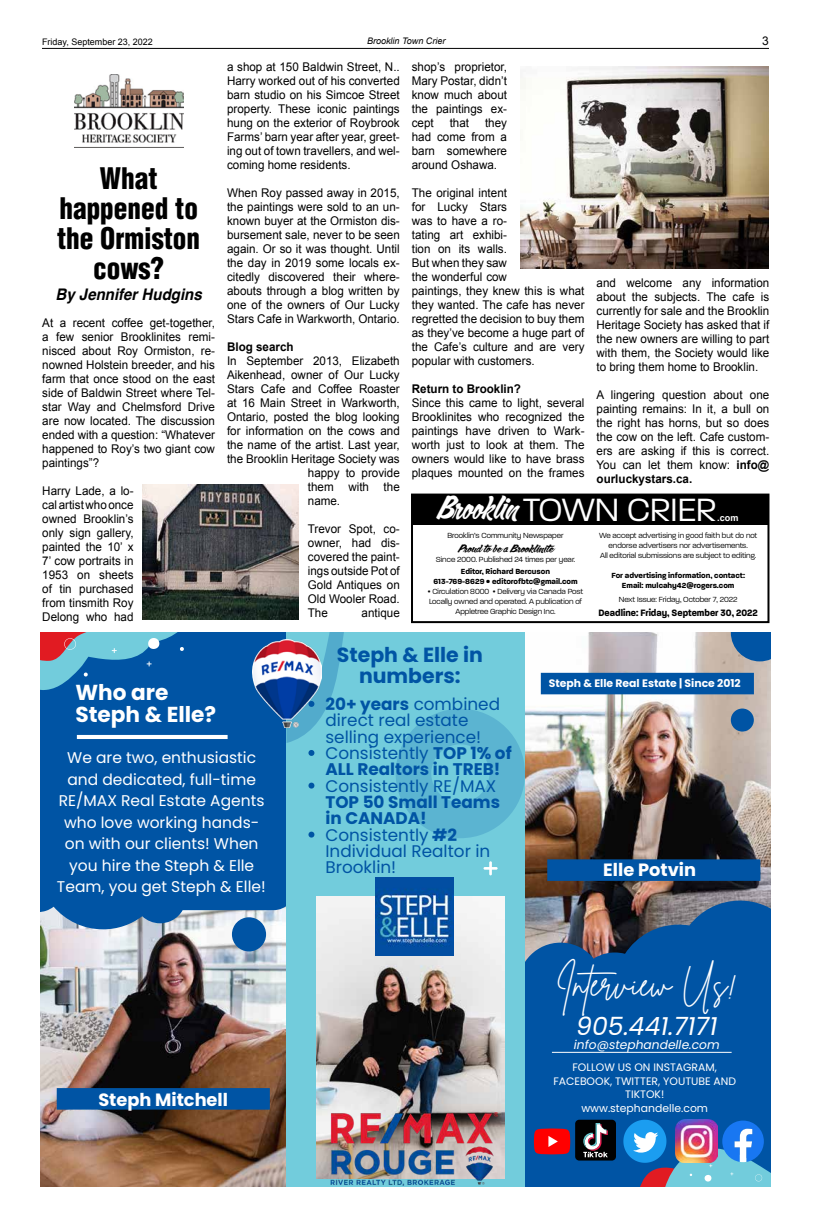
<style>
.page{position:relative;width:819px;height:1224px;background:#fff}
.page>*{position:absolute;margin:0;border:0;box-sizing:border-box;transform-origin:0 0}
.t1{font:35.2px "Brittany Signature";color:#fff}
.t2{font:300 34.8px "Paralucent";color:#fff}
.t3{font:900 condensed 29px/30px "Helvetica";color:#000;text-align:center;scale:.94 1}
.t4{font:italic 25.1px "Poppins";color:#fff}
.t5{font:700 21.7px/21.7px "Poppins";color:#fff}
.t6{font:700 20.4px/20px "Poppins";color:#0054a4;text-align:center}
.t7{font:700 17.8px "Poppins";color:#fff}
.t8{font:16.8px/16.3px "Poppins";color:#0054a4}
.t9{font:italic 700 16px "Helvetica";color:#000;scale:.94 1}
.t10{font:15.5px/21.5px "Poppins";color:#fff;text-align:center}
.t11{font:italic 12.3px "Poppins";color:#fff}
.t12{font:12px/14px "Arial";color:#000;text-align:justify}
.t13{font:700 12px "Arial";color:#000}
.t14{font:10.8px/13.5px "Poppins";color:#fff;text-align:center}
.t15{font:700 10.8px "Poppins";color:#fff}
.t16{font:700 10px "Paralucent";color:#000;scale:.93 1}
.t17{font:10px "Calgary Script OT";color:#000;scale:1.24 1}
.t18{font:700 9.1px "Arial";color:#fff}
.t19{font:9px "Arial";color:#000}
.t20{font:italic 9px "Arial";color:#000}
.t21{font:300 8px/10px "Paralucent";color:#000;text-align:center}
.t22{font:700 8px/10px "Paralucent";color:#000;text-align:center}
.s1{font-weight:700}
.s2{font-family:"Calgary Script OT";font-weight:400;font-size:30px}
</style>
<div class="page">
<hr style="left:42px;top:48px;width:727px;height:1px;background:#000">
<div style="left:411px;top:494px;width:358px;height:129px;border:2px solid #000"></div>
<div style="left:412px;top:495px;width:356px;height:29px;background:#000"></div>
<img style="left:75px;top:74px;width:109px;height:73px">
<div style="left:40px;top:633px;width:731px;height:554px;background:#0054a4"></div>
<img style="left:525px;top:633px;width:246px;height:328px">
<img style="left:40px;top:929px;width:246px;height:258px">
<div style="left:541px;top:673px;width:213px;height:21px;background:#0054a4"></div>
<svg style="left:575px;top:901px;width:196px;height:151px"></svg>
<hr style="left:552px;top:1052px;width:180px;height:1px;background:#fff">
<div style="left:518px;top:943px;width:85px;height:84px;background:#0054a4;border-radius:50%"></div>
<div style="left:232px;top:917px;width:34px;height:34px;background:#0054a4;border-radius:50%"></div>
<svg style="left:731px;top:633px;width:40px;height:28px"></svg>
<div style="left:731px;top:709px;width:23px;height:23px;background:#0054a4;border-radius:50%"></div>
<svg style="left:40px;top:906px;width:246px;height:23px"></svg>
<div style="left:286px;top:633px;width:239px;height:554px;background:#72ccdc"></div>
<svg style="left:40px;top:633px;width:144px;height:57px"></svg>
<svg style="left:286px;top:633px;width:389px;height:110px"></svg>
<svg style="left:484px;top:861px;width:14px;height:14px"></svg>
<svg style="left:396px;top:709px;width:129px;height:129px"></svg>
<hr style="left:77px;top:735px;width:151px;height:4px;background:#fff">
<img style="left:316px;top:896px;width:188px;height:282px">
<img style="left:375px;top:877px;width:78px;height:78px">
<div style="left:57px;top:1088px;width:213px;height:22px;background:#0054a4"></div>
<div style="left:547px;top:859px;width:213px;height:22px;background:#0054a4"></div>
<img style="left:623px;top:1120px;width:148px;height:67px">
<svg style="left:534px;top:1129px;width:36px;height:25px"></svg>
<div style="left:575px;top:1120px;width:41px;height:41px;background:#010101;border-radius:4px"></div>
<svg style="left:583px;top:1123px;width:25px;height:34px"></svg>
<img style="left:331px;top:1112px;width:167px;height:73px">
<img style="left:252px;top:640px;width:70px;height:88px">
<svg style="left:308px;top:701px;width:6px;height:6px"></svg>
<svg style="left:308px;top:750px;width:6px;height:6px"></svg>
<svg style="left:308px;top:783px;width:6px;height:6px"></svg>
<svg style="left:308px;top:832px;width:6px;height:6px"></svg>
<img style="left:143px;top:485px;width:156px;height:135px">
<img style="left:521px;top:66px;width:248px;height:203px">
<p class="t19" style="left:42px;top:36px;width:112px">Friday, September 23, 2022</p>
<p class="t20" style="left:367px;top:35px;width:80px">Brooklin Town Crier</p>
<p class="t12" style="left:762px;top:34px;width:8px">3</p>
<h3 class="t3" style="left:57px;top:163px;width:154px">What happened to the Ormiston cows?</h3>
<h3 class="t9" style="left:56px;top:285px;width:157px">By Jennifer Hudgins</h3>
<p class="t12" style="left:42px;top:316px;width:174px">At a recent coffee get-together, a few senior Brooklinites remi&shy;nisced about Roy Ormiston, re&shy;nowned Holstein breeder, and his farm that once stood on the east side of Baldwin Street where Tel&shy;star Way and Chelmsford Drive are now located. The discussion ended with a question: “Whatever happened to Roy’s two giant cow paintings”?</p>
<p class="t12" style="left:42px;top:484px;width:93px">Harry Lade, a lo&shy;cal artist who once owned Brooklin’s only sign gallery, painted the 10’ x 7’ cow portraits in 1953 on sheets of tin purchased from tinsmith Roy Delong who had</p>
<p class="t12" style="left:227px;top:60px;width:174px">a shop at 150 Baldwin Street, N..<br>Harry worked out of his converted barn studio on his Simcoe Street property. These iconic paintings hung on the exterior of Roybrook Farms’ barn year after year, greet&shy;ing out of town travellers, and wel&shy;coming home residents.</p>
<p class="t12" style="left:227px;top:186px;width:174px">When Roy passed away in 2015, the paintings were sold to an un&shy;known buyer at the Ormiston dis&shy;bursement sale, never to be seen again. Or so it was thought. Until the day in 2019 some locals ex&shy;citedly discovered their where&shy;abouts through a blog written by one of the owners of Our Lucky Stars Cafe in Warkworth, Ontario.</p>
<p class="t13" style="left:227px;top:339px;width:68px">Blog search</p>
<p class="t12" style="left:227px;top:354px;width:174px">In September 2013, Elizabeth</p>
<p class="t12" style="left:227px;top:368px;width:174px">Aikenhead, owner of Our Lucky</p>
<p class="t12" style="left:227px;top:382px;width:174px">Stars Cafe and Coffee Roaster</p>
<p class="t12" style="left:227px;top:396px;width:174px">at 16 Main Street in Warkworth,</p>
<p class="t12" style="left:227px;top:410px;width:174px">Ontario, posted the blog looking</p>
<p class="t12" style="left:227px;top:424px;width:174px">for information on the cows and</p>
<p class="t12" style="left:227px;top:438px;width:174px">the name of the artist. Last year,</p>
<p class="t12" style="left:227px;top:452px;width:174px">the Brooklin Heritage Society was</p>
<p class="t12" style="left:308px;top:466px;width:93px">happy to provide</p>
<p class="t12" style="left:308px;top:480px;width:93px">them with the</p>
<p class="t12" style="left:308px;top:494px;width:34px">name.</p>
<p class="t12" style="left:308px;top:522px;width:93px">Trevor Spot, co&shy;owner, had dis&shy;covered the paint&shy;ings outside Pot of Gold Antiques on Old Wooler Road.<br>The</p>
<p class="t12" style="left:362px;top:606px;width:40px">antique</p>
<p class="t12" style="left:412px;top:60px;width:97px">shop’s proprietor, Mary Postar, didn’t know much about the paintings ex&shy;cept</p>
<p class="t12" style="left:412px;top:116px;width:97px;text-indent:73px">they had come from a barn somewhere around Oshawa.</p>
<p class="t12" style="left:412px;top:186px;width:174px;text-align:left">The original intent<br>for Lucky Stars<br>was to have a ro-<br>tating art exhibi-<br>tion on its walls.<br>But when they saw<br>the wonderful cow<br>paintings, they knew this is what they wanted. The cafe has never regretted the decision to buy them as they’ve become a huge part of the Cafe’s culture and are very popular with customers.</p>
<p class="t13" style="left:412px;top:381px;width:111px">Return to Brooklin?</p>
<p class="t12" style="left:412px;top:396px;width:174px">Since this came to light, several Brooklinites who recognized the paintings have driven to Wark&shy;worth just to look at them. The owners would like to have brass plaques mounted on the frames</p>
<p class="t12" style="left:450px;top:116px;width:21px">that</p>
<p class="t12" style="left:597px;top:276px;width:174px">and welcome any information about the subjects. The cafe is currently for sale and the Brooklin Heritage Society has asked that if the new owners are willing to part with them, the Society would like to bring them home to Brooklin.</p>
<p class="t12" style="left:597px;top:388px;width:174px">A lingering question about one painting remains: In it, a bull on the right has horns, but so does the cow on the left. Cafe custom&shy;ers are asking if this is correct.<br>You can let them know: <span class="s1">info@ ourluckystars.ca.</span></p>
<h2 class="t2" style="left:437px;top:490px;width:281px"><span class="s2">Brooklin</span> TOWN CRIER</h2>
<p class="t18" style="left:717px;top:512px;width:23px">.com</p>
<p class="t21" style="left:448px;top:530px;width:118px">Brooklin’s Community Newspaper</p>
<p class="t17" style="left:458px;top:542px;width:80px">Proud to be a Brooklinite</p>
<p class="t21" style="left:436px;top:554px;width:141px">Since 2000. Published 24 times per year.</p>
<p class="t22" style="left:433px;top:566px;width:146px">Editor, Richard Bercuson<br>613-769-8629 • editorofbtc@gmail.com</p>
<p class="t21" style="left:428px;top:586px;width:157px">• Circulation 8000 • Delivery via Canada Post<br>Locally owned and operated. A publication of<br>Appletree Graphic Design Inc.</p>
<p class="t21" style="left:599px;top:530px;width:160px">We accept advertising in good faith but do not endorse advertisers nor advertisements.<br>All editorial submissions are subject to editing.</p>
<p class="t22" style="left:611px;top:570px;width:135px">For advertising information, contact:<br>Email: mulcahy42@rogers.com</p>
<p class="t21" style="left:619px;top:594px;width:120px">Next Issue: Friday, October 7, 2022</p>
<p class="t16" style="left:598px;top:606px;width:173px">Deadline: Friday, September 30, 2022</p>
<h3 class="t5" style="left:75px;top:682px;width:142px">Who are<br>Steph &amp; Elle?</h3>
<p class="t10" style="left:57px;top:747px;width:210px">We are two, enthusiastic and dedicated, full-time<br>RE/MAX Real Estate Agents who love working hands&shy;on with our clients! When you hire the Steph &amp; Elle<br>Team, you get Steph &amp; Elle!</p>
<h3 class="t7" style="left:98px;top:1089px;width:131px">Steph Mitchell</h3>
<h3 class="t6" style="left:337px;top:645px;width:148px">Steph &amp; Elle in numbers:</h3>
<h3 class="t8" style="left:325px;top:696px;width:188px"><span class="s1">20+ years</span> combined direct real estate selling experience!<br>Consistently <span class="s1">TOP 1% of<br>ALL Realtors in TREB!</span></h3>
<h3 class="t8" style="left:325px;top:778px;width:172px">Consistently RE/MAX</h3>
<h3 class="t8" style="left:325px;top:794px;width:176px"><span class="s1">TOP 50 Small Teams in CANADA!<br></span>Consistently <span class="s1">#2<br></span>Individual Realtor in<br>Brooklin!</h3>
<p class="t15" style="left:549px;top:677px;width:194px">Steph &amp; Elle Real Estate | Since 2012</p>
<h3 class="t7" style="left:603px;top:859px;width:94px">Elle Potvin</h3>
<h1 class="t1" style="left:556px;top:962px;width:183px">Interview Us!</h1>
<h3 class="t4" style="left:576px;top:1012px;width:143px">905.441.7171</h3>
<p class="t11" style="left:574px;top:1037px;width:147px">info@stephandelle.com</p>
<p class="t14" style="left:553px;top:1061px;width:184px">FOLLOW US ON INSTAGRAM,<br>FACEBOOK, TWITTER, YOUTUBE AND<br>TIKTOK!<br>www.stephandelle.com</p>
</div>
